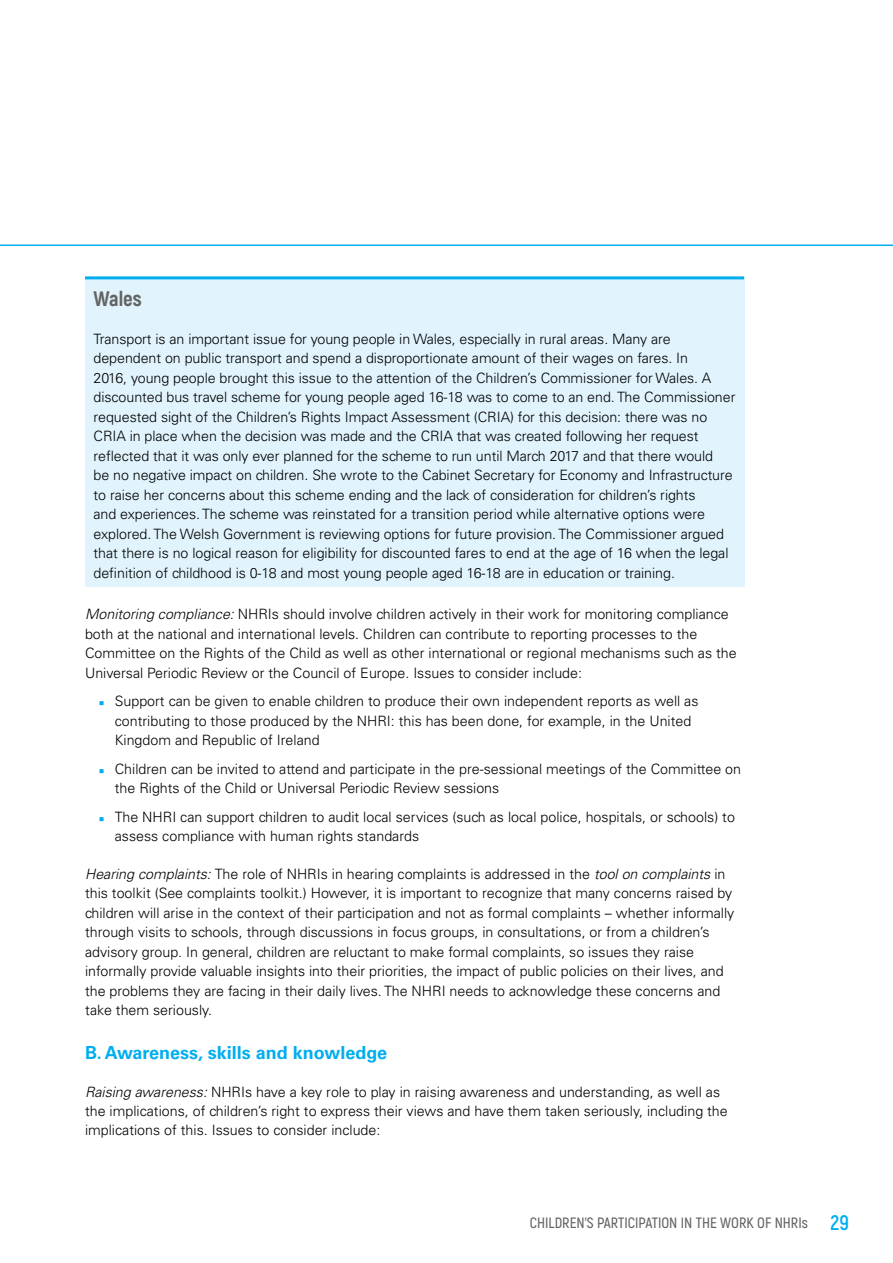
<style>
.page{position:relative;width:893px;height:1263px;background:#fff}
.page>*{position:absolute;margin:0;border:0;box-sizing:border-box;transform-origin:0 0}
.t1{font:800 21px "Akrobat";color:#636463}
.t2{font:700 18px "Univers LT Std";color:#00aeef}
.t3{font:600 15px "Akrobat";color:#636463}
.t4{font:300 14.25px/19.5px "Univers LT Std";color:#000}
.s1{font-style:italic}
.s2{color:#00aeef}
.s3{font-weight:700;font-size:21px;color:#00aeef}
</style>
<div class="page">
<hr style="left:0;top:244px;width:893px;height:2px;background:#00aeef">
<div style="left:85px;top:278px;width:659px;height:308px;background:#e1f4fd"></div>
<hr style="left:85px;top:276px;width:659px;height:3px;background:#00aeef">
<h1 class="t1" style="left:94px;top:285px;width:50px">Wales</h1>
<p class="t4" style="left:94px;top:329px;width:643px">Transport is an important issue for young people in Wales, especially in rural areas. Many are dependent on public transport and spend a disproportionate amount of their wages on fares. In<br>2016, young people brought this issue to the attention of the Children’s Commissioner for Wales. A discounted bus travel scheme for young people aged 16-18 was to come to an end. The Commissioner requested sight of the Children’s Rights Impact Assessment (CRIA) for this decision: there was no CRIA in place when the decision was made and the CRIA that was created following her request reflected that it was only ever planned for the scheme to run until March 2017 and that there would<br>be no negative impact on children. She wrote to the Cabinet Secretary for Economy and Infrastructure to raise her concerns about this scheme ending and the lack of consideration for children’s rights<br>and experiences. The scheme was reinstated for a transition period while alternative options were explored. The Welsh Government is reviewing options for future provision. The Commissioner argued that there is no logical reason for eligibility for discounted fares to end at the age of 16 when the legal definition of childhood is 0-18 and most young people aged 16-18 are in education or training.</p>
<p class="t4" style="left:85px;top:604px;width:653px"><span class="s1">Monitoring compliance:</span> NHRIs should involve children actively in their work for monitoring compliance both at the national and international levels. Children can contribute to reporting processes to the Committee on the Rights of the Child as well as other international or regional mechanisms such as the Universal Periodic Review or the Council of Europe. Issues to consider include:</p>
<p class="t4" style="left:115px;top:691px;width:585px;text-indent:-17px"><span class="s2">◾</span> Support can be given to enable children to produce their own independent reports as well as contributing to those produced by the NHRI: this has been done, for example, in the United<br>Kingdom and Republic of Ireland</p>
<p class="t4" style="left:115px;top:759px;width:628px;text-indent:-17px"><span class="s2">◾</span> Children can be invited to attend and participate in the pre-sessional meetings of the Committee on the Rights of the Child or Universal Periodic Review sessions</p>
<p class="t4" style="left:115px;top:807px;width:622px;text-indent:-17px"><span class="s2">◾</span> The NHRI can support children to audit local services (such as local police, hospitals, or schools) to assess compliance with human rights standards</p>
<p class="t4" style="left:85px;top:864px;width:651px"><span class="s1">Hearing complaints:</span> The role of NHRIs in hearing complaints is addressed in the <span class="s1">tool on complaints</span> in this toolkit (See complaints toolkit.) However, it is important to recognize that many concerns raised by children will arise in the context of their participation and not as formal complaints – whether informally through visits to schools, through discussions in focus groups, in consultations, or from a children’s advisory group. In general, children are reluctant to make formal complaints, so issues they raise informally provide valuable insights into their priorities, the impact of public policies on their lives, and the problems they are facing in their daily lives. The NHRI needs to acknowledge these concerns and take them seriously.</p>
<p class="t2" style="left:85px;top:1042px;width:303px">B. Awareness, skills and knowledge</p>
<p class="t4" style="left:85px;top:1082px;width:644px"><span class="s1">Raising awareness:</span> NHRIs have a key role to play in raising awareness and understanding, as well as the implications, of children’s right to express their views and have them taken seriously, including the implications of this. Issues to consider include:</p>
<p class="t3" style="left:530px;top:1213px;width:321px">CHILDREN’S PARTICIPATION IN THE WORK OF NHRIs <span class="s3">29</span></p>
</div>
